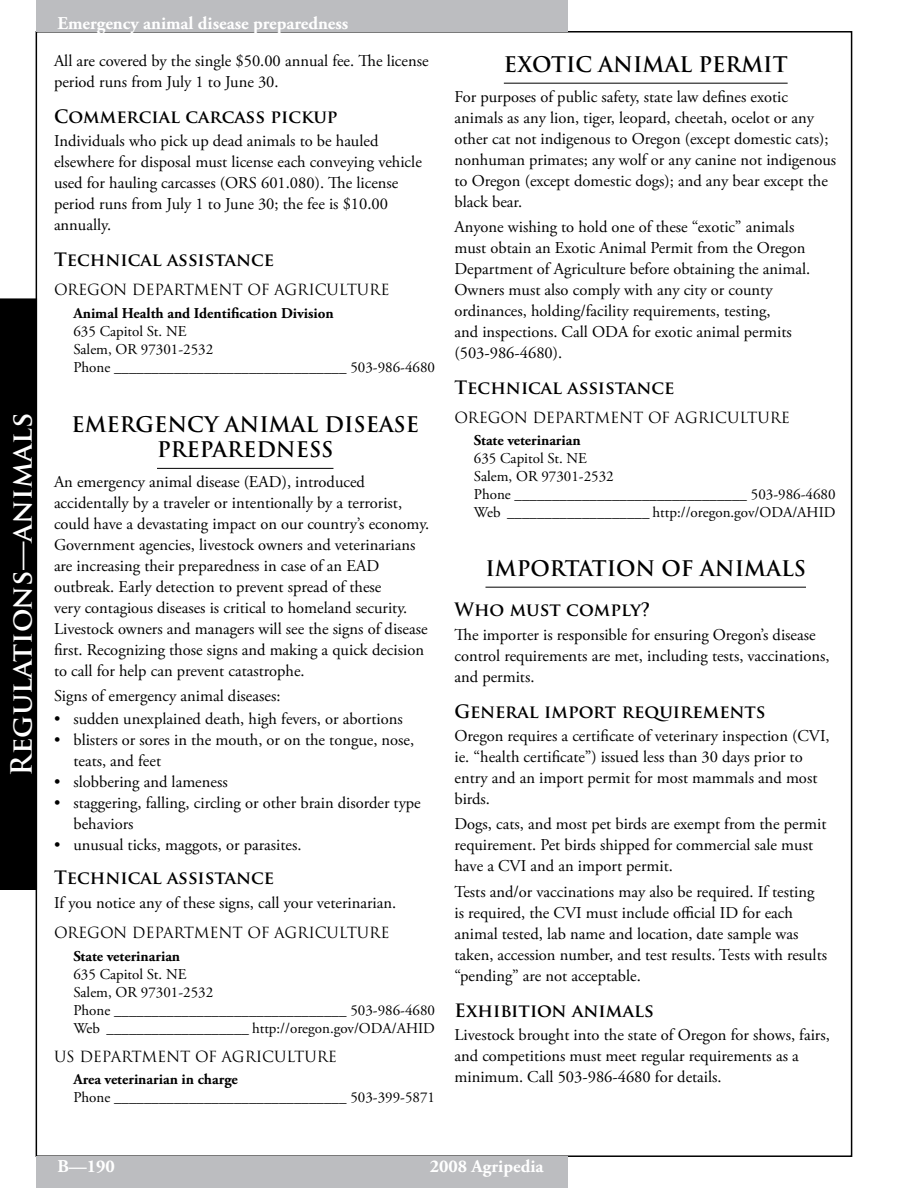
<style>
.page{position:relative;width:918px;height:1188px;background:#fff}
.page>*{position:absolute;margin:0;border:0;box-sizing:border-box;transform-origin:0 0}
.t1{font:700 28.5px "Trajan Pro";color:#fff}
.t2{font:700 21px/25.2px "Trajan Pro";color:#000;text-align:center}
.t3{font:700 18px "Trajan Pro";letter-spacing:-.01em;color:#000}
.t4{font:700 18px "Adobe Garamond Pro";color:#fff}
.t5{font:700 18px "Trajan Pro";letter-spacing:-.07em;color:#000}
.t6{font:16.5px/21px "Adobe Garamond Pro";color:#000}
.t7{font:15px/18px "Adobe Garamond Pro";color:#000}
.t8{font:15px "Trajan Pro";letter-spacing:-.01em;color:#000}
.t9{font:700 15px "Adobe Garamond Pro";color:#000}
</style>
<div class="page">
<div style="left:36px;top:0;width:531px;height:32px;background:#bcbdc0"></div>
<div style="left:36px;top:1157px;width:531px;height:31px;background:#bcbdc0"></div>
<div style="left:0;top:299px;width:37px;height:590px;background:#000"></div>
<hr style="left:157px;top:468px;width:176px;height:1px;background:#000">
<hr style="left:504px;top:83px;width:284px;height:1px;background:#000">
<hr style="left:485px;top:587px;width:321px;height:1px;background:#000">
<h1 class="t1" style="left:4px;top:776px;width:365px;rotate:-90deg">Regulations—animals</h1>
<p class="t4" style="left:57px;top:13px;width:292px">Emergency animal disease preparedness</p>
<p class="t6" style="left:54px;top:51px;width:376px">All are covered by the single $50.00 annual fee. The license period runs from July 1 to June 30.</p>
<p class="t3" style="left:54px;top:105px;width:285px">Commercial carcass pickup</p>
<p class="t6" style="left:54px;top:131px;width:369px">Individuals who pick up dead animals to be hauled elsewhere for disposal must license each conveying vehicle used for hauling carcasses (ORS 601.080). The license period runs from July 1 to June 30; the fee is $10.00 annually.</p>
<p class="t3" style="left:54px;top:249px;width:222px">Technical assistance</p>
<p class="t8" style="left:54px;top:280px;width:335px">ORE GON DE PARTME NT OF AGRICU LTURE</p>
<p class="t9" style="left:73px;top:304px;width:262px">Animal Health and Identification Division</p>
<p class="t7" style="left:73px;top:322px;width:363px">635 Capitol St. NE<br>Salem, OR 97301-2532<br>Phone _______________________________ 503-986-4680</p>
<p class="t2" style="left:71px;top:412px;width:349px">Emergency animal disease preparedness</p>
<p class="t6" style="left:54px;top:472px;width:377px">An emergency animal disease (EAD), introduced accidentally by a traveler or intentionally by a terrorist, could have a devastating impact on our country’s economy.<br>Government agencies, livestock owners and veterinarians are increasing their preparedness in case of an EAD outbreak. Early detection to prevent spread of these<br>very contagious diseases is critical to homeland security.<br>Livestock owners and managers will see the signs of disease first. Recognizing those signs and making a quick decision to call for help can prevent catastrophe.</p>
<p class="t6" style="left:54px;top:686px;width:228px">Signs of emergency animal diseases:</p>
<p class="t6" style="left:54px;top:709px;width:350px">• sudden unexplained death, high fevers, or abortions</p>
<p class="t6" style="left:73px;top:730px;width:342px;text-indent:-19px">• blisters or sores in the mouth, or on the tongue, nose, teats, and feet</p>
<p class="t6" style="left:54px;top:772px;width:175px">• slobbering and lameness</p>
<p class="t6" style="left:73px;top:793px;width:349px;text-indent:-19px">• staggering, falling, circling or other brain disorder type behaviors</p>
<p class="t6" style="left:54px;top:835px;width:249px">• unusual ticks, maggots, or parasites.</p>
<p class="t3" style="left:54px;top:867px;width:222px">Technical assistance</p>
<p class="t6" style="left:54px;top:892px;width:344px">If you notice any of these signs, call your veterinarian.</p>
<p class="t8" style="left:54px;top:924px;width:335px">ORE GON DE PARTME NT OF AGRICU LTURE</p>
<p class="t9" style="left:73px;top:947px;width:108px">State veterinarian</p>
<p class="t7" style="left:73px;top:966px;width:363px">635 Capitol St. NE<br>Salem, OR 97301-2532<br>Phone _______________________________ 503-986-4680<br>Web ___________________ http://oregon.gov/ODA/AHID</p>
<p class="t8" style="left:54px;top:1047px;width:282px">US DE PARTME NT OF AGRICU LTURE</p>
<p class="t9" style="left:73px;top:1070px;width:166px">Area veterinarian in charge</p>
<p class="t7" style="left:73px;top:1089px;width:363px">Phone _______________________________ 503-399-5871</p>
<p class="t2" style="left:504px;top:52px;width:285px">Exotic animal permit</p>
<p class="t6" style="left:454px;top:87px;width:383px">For purposes of public safety, state law defines exotic animals as any lion, tiger, leopard, cheetah, ocelot or any other cat not indigenous to Oregon (except domestic cats); nonhuman primates; any wolf or any canine not indigenous to Oregon (except domestic dogs); and any bear except the black bear.</p>
<p class="t6" style="left:454px;top:217px;width:357px">Anyone wishing to hold one of these “exotic” animals must obtain an Exotic Animal Permit from the Oregon Department of Agriculture before obtaining the animal.<br>Owners must also comply with any city or county ordinances, holding/facility requirements, testing,<br>and inspections. Call ODA for exotic animal permits (503‑986‑4680).</p>
<p class="t3" style="left:454px;top:376px;width:222px">Technical assistance</p>
<p class="t8" style="left:454px;top:408px;width:335px">ORE GON DE PARTME NT OF AGRICU LTURE</p>
<p class="t9" style="left:474px;top:432px;width:108px">State veterinarian</p>
<p class="t7" style="left:474px;top:450px;width:363px">635 Capitol St. NE<br>Salem, OR 97301-2532<br>Phone _______________________________ 503-986-4680<br>Web ___________________ http://oregon.gov/ODA/AHID</p>
<p class="t2" style="left:485px;top:556px;width:322px">Importation of animals</p>
<p class="t3" style="left:454px;top:599px;width:198px">Who must comply?</p>
<p class="t6" style="left:454px;top:624px;width:376px">The importer is responsible for ensuring Oregon’s disease control requirements are met, including tests, vaccinations, and permits.</p>
<p class="t5" style="left:454px;top:700px;width:313px">General import requirements</p>
<p class="t6" style="left:454px;top:726px;width:377px">Oregon requires a certificate of veterinary inspection (CVI, ie. “health certificate”) issued less than 30 days prior to entry and an import permit for most mammals and most birds.</p>
<p class="t6" style="left:454px;top:814px;width:373px">Dogs, cats, and most pet birds are exempt from the permit requirement. Pet birds shipped for commercial sale must have a CVI and an import permit.</p>
<p class="t6" style="left:454px;top:881px;width:374px">Tests and/or vaccinations may also be required. If testing is required, the CVI must include official ID for each animal tested, lab name and location, date sample was taken, accession number, and test results. Tests with results “pending” are not acceptable.</p>
<p class="t3" style="left:454px;top:999px;width:201px">Exhibition animals</p>
<p class="t6" style="left:454px;top:1025px;width:377px">Livestock brought into the state of Oregon for shows, fairs, and competitions must meet regular requirements as a minimum. Call 503-986-4680 for details.</p>
<p class="t4" style="left:57px;top:1156px;width:59px">B—190</p>
<p class="t4" style="left:430px;top:1156px;width:115px">2008 Agripedia</p>
</div>
